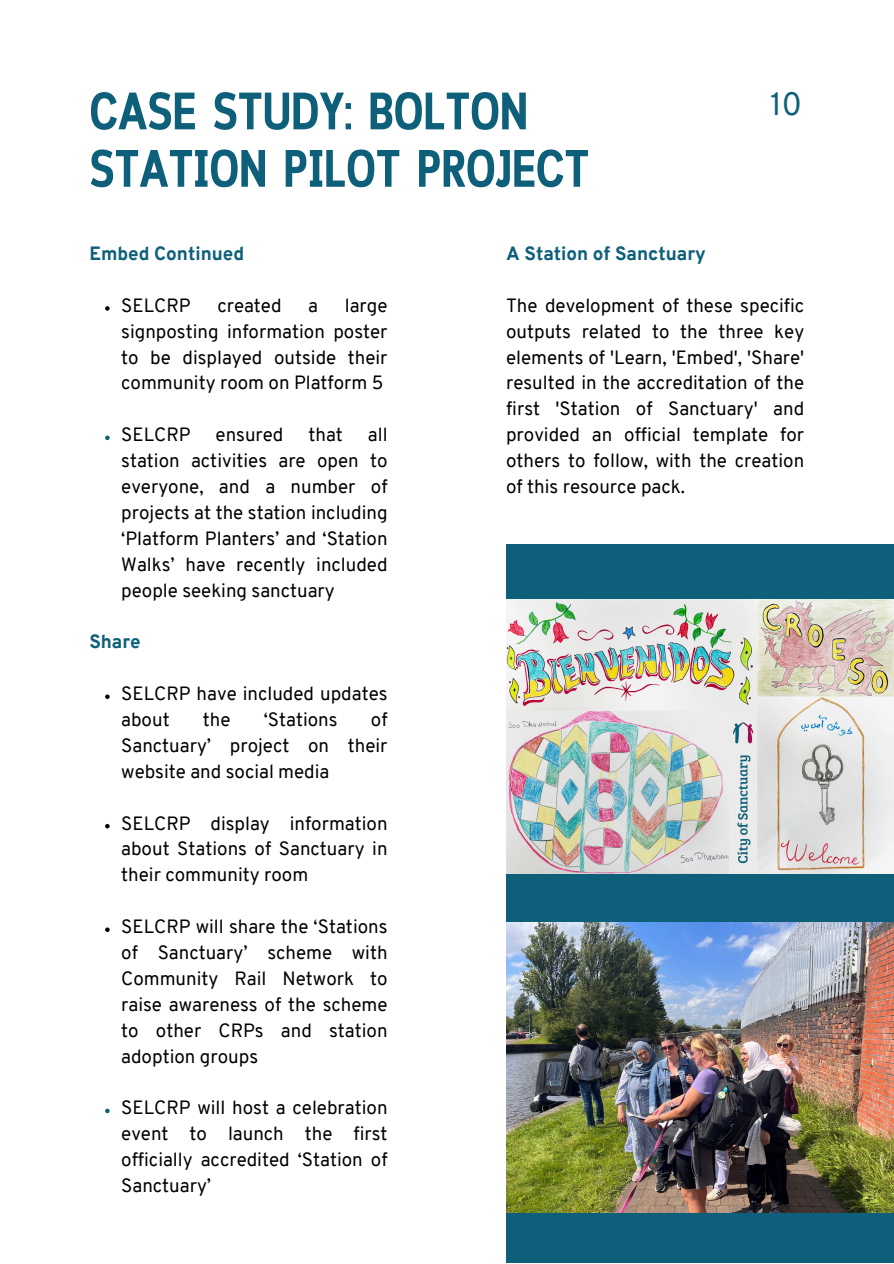
<style>
.page{position:relative;width:894px;height:1264px;background:#fff}
.page>*{position:absolute;margin:0;border:0;box-sizing:border-box;transform-origin:0 0}
.t1{font:700 52.5px/57.3px "Cloud Cond";color:#0e607a}
.t2{font:31.5px "Overpass";color:#0e607a}
.t3{font:18.75px/25.8px "Overpass";color:#000001;text-align:justify}
.t4{font:800 18.75px "Overpass";color:#0e607a}
</style>
<div class="page">
<div style="left:506px;top:544px;width:387px;height:718px;background:#0e607a"></div>
<img style="left:506px;top:600px;width:387px;height:273px">
<img style="left:506px;top:922px;width:387px;height:290px">
<svg style="left:105px;top:306px;width:5px;height:5px"></svg>
<svg style="left:105px;top:435px;width:5px;height:5px"></svg>
<svg style="left:105px;top:694px;width:5px;height:5px"></svg>
<svg style="left:105px;top:824px;width:5px;height:4px"></svg>
<svg style="left:105px;top:927px;width:5px;height:5px"></svg>
<svg style="left:105px;top:1108px;width:5px;height:5px"></svg>
<h2 class="t1" style="left:89px;top:87px;width:501px">CASE STUDY: BOLTON<br>STATION PILOT PROJECT</h2>
<p class="t2" style="left:770px;top:92px;width:33px">10</p>
<p class="t4" style="left:89px;top:246px;width:156px">Embed Continued</p>
<p class="t3" style="left:121px;top:294px;width:71px">SELCRP</p>
<p class="t3" style="left:217px;top:294px;width:66px">created</p>
<p class="t3" style="left:308px;top:294px;width:11px">a</p>
<p class="t3" style="left:121px;top:294px;width:268px;text-indent:223px">large signposting information poster to be displayed outside their community room on Platform 5</p>
<h2 class="t3" style="left:121px;top:423px;width:71px">SELCRP</h2>
<h2 class="t3" style="left:215px;top:423px;width:69px">ensured</h2>
<h2 class="t3" style="left:308px;top:423px;width:36px">that</h2>
<h2 class="t3" style="left:121px;top:423px;width:268px;text-indent:246px">all station activities are open to everyone, and a number of projects at the station including ‘Platform Planters’ and ‘Station Walks’ have recently included people seeking sanctuary</h2>
<p class="t4" style="left:89px;top:634px;width:53px">Share</p>
<p class="t3" style="left:121px;top:682px;width:268px">SELCRP have included updates about</p>
<p class="t3" style="left:203px;top:708px;width:29px">the</p>
<p class="t3" style="left:264px;top:708px;width:75px">‘Stations</p>
<p class="t3" style="left:121px;top:708px;width:268px;text-indent:249px">of Sanctuary’ project on their website and social media</p>
<p class="t3" style="left:121px;top:812px;width:268px">SELCRP display information about Stations of Sanctuary in their community room</p>
<p class="t3" style="left:121px;top:915px;width:268px">SELCRP will share the ‘Stations of Sanctuary’ scheme with Community Rail Network to raise awareness of the scheme to other CRPs and station adoption groups</p>
<h2 class="t3" style="left:121px;top:1096px;width:268px">SELCRP will host a celebration event to launch the first officially accredited ‘Station of Sanctuary’</h2>
<p class="t4" style="left:506px;top:246px;width:201px">A Station of Sanctuary</p>
<p class="t3" style="left:506px;top:294px;width:299px">The development of these specific outputs related to the three key elements of 'Learn, 'Embed', 'Share' resulted in the accreditation of the first 'Station of Sanctuary' and provided an official template for others to follow, with the creation of this resource pack.</p>
</div>
